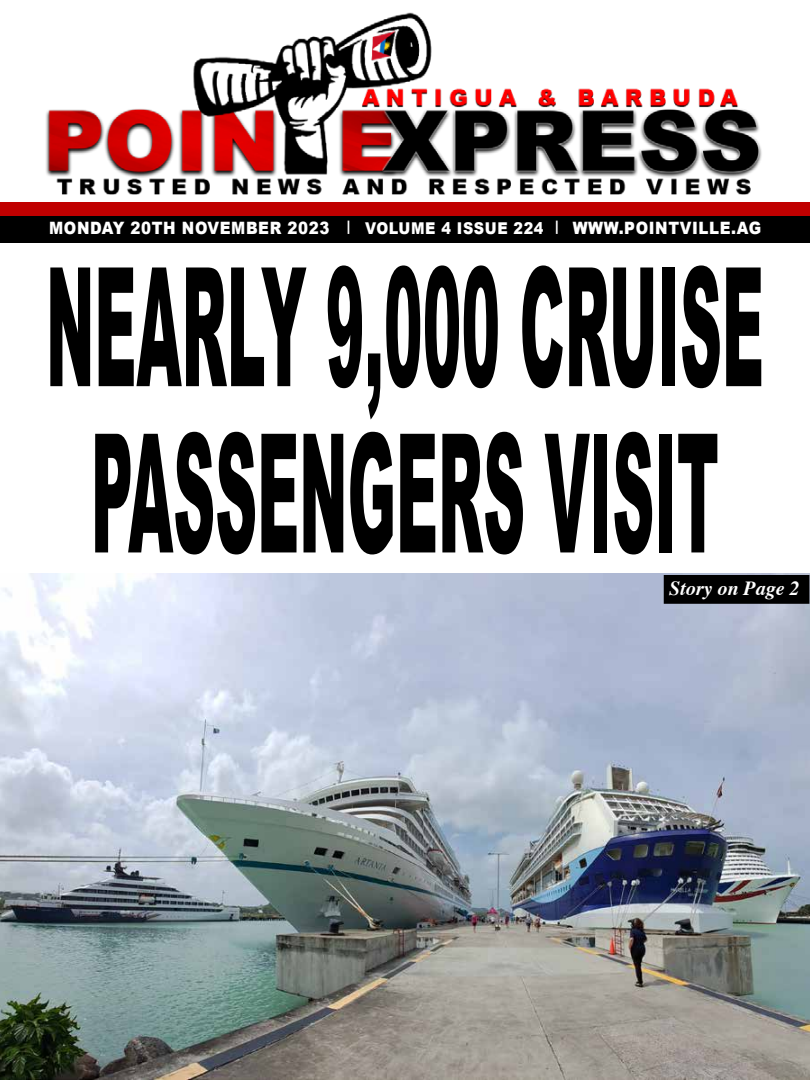
<style>
.page{position:relative;width:810px;height:1080px;background:#fff}
.page>*{position:absolute;margin:0;border:0;box-sizing:border-box;transform-origin:0 0}
.t1{font:900 165.75px/166.2px "Arial";color:#000;scale:.35 1}
.t2{font:italic 700 20px "Times";color:#fff}
.t3{font:900 17px "Arial";letter-spacing:.04em;color:#fff;scale:.88 1}
.s1{font-size:16.25px}
</style>
<div class="page">
<div style="left:0;top:214px;width:810px;height:28px;background:#000"></div>
<div style="left:0;top:202px;width:810px;height:14px;background:#c00000"></div>
<img style="left:46px;top:12px;width:716px;height:182px">
<img style="left:0;top:574px;width:810px;height:506px">
<div style="left:664px;top:575px;width:145px;height:29px;background:#000"></div>
<p class="t3" style="left:49px;top:216px;width:811px">MONDAY 20TH NOVEMBER 2023 <sup>|</sup> <span class="s1">VOLUME 4 ISSUE 224</span> <sup>|</sup> WWW.POINTVILLE.AG</p>
<h1 class="t1" style="left:46px;top:239px;width:2053px">NEARLY 9,000 CRUISE<br>PASSENGERS VISIT</h1>
<p class="t2" style="left:669px;top:570px;width:132px">Story on Page 2</p>
</div>
